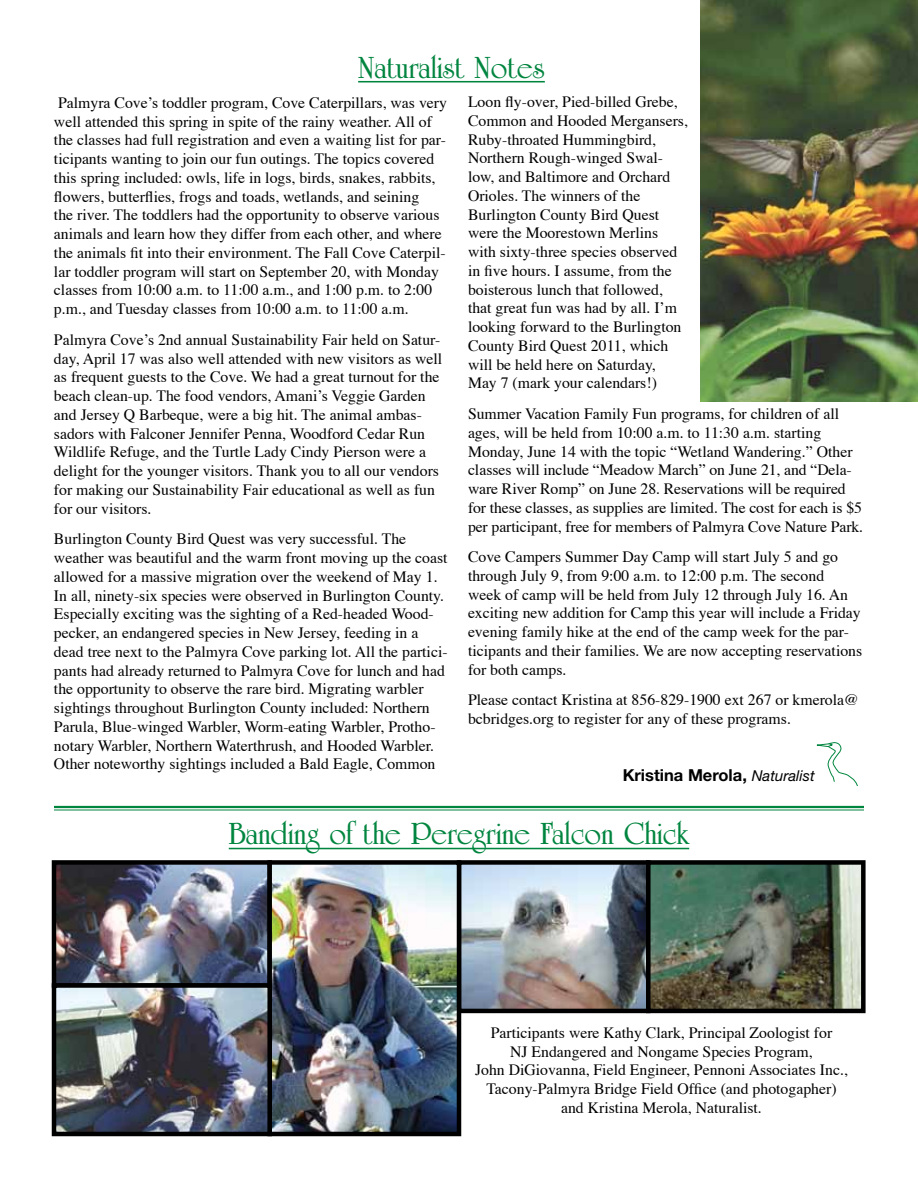
<style>
.page{position:relative;width:918px;height:1188px;background:#fff}
.page>*{position:absolute;margin:0;border:0;box-sizing:border-box;transform-origin:0 0}
.t1{font:700 33px "University Roman BT";color:#00853f}
.t2{font:700 16.5px "Helvetica Neue";color:#000}
.t3{font:15.75px/18.8px "Times";color:#000}
.s1{font-weight:400;font-style:italic;font-size:15px}
</style>
<div class="page">
<img style="left:701px;top:0;width:217px;height:402px">
<svg style="left:816px;top:742px;width:42px;height:44px"></svg>
<hr style="left:358px;top:81px;width:187px;height:1px;background:#00853f">
<img style="left:57px;top:865px;width:399px;height:266px">
<div style="left:52px;top:860px;width:220px;height:128px;border:4px solid #000"></div>
<img style="left:462px;top:865px;width:399px;height:143px">
<div style="left:457px;top:860px;width:194px;height:153px;border:4px solid #000"></div>
<div style="left:267px;top:860px;width:194px;height:276px;border:4px solid #000"></div>
<div style="left:646px;top:860px;width:220px;height:153px;border:4px solid #000"></div>
<div style="left:52px;top:983px;width:220px;height:153px;border:4px solid #000"></div>
<hr style="left:54px;top:806px;width:810px;height:2px;background:#00853f">
<hr style="left:54px;top:810px;width:810px;height:1px;background:#00853f">
<hr style="left:229px;top:848px;width:460px;height:1px;background:#00853f">
<h1 class="t1" style="left:358px;top:47px;width:188px">Naturalist Notes</h1>
<p class="t3" style="left:54px;top:92px;width:395px">Palmyra Cove’s toddler program, Cove Caterpillars, was very well attended this spring in spite of the rainy weather. All of the classes had full registration and even a waiting list for par&shy;ticipants wanting to join our fun outings. The topics covered this spring included: owls, life in logs, birds, snakes, rabbits, flowers, butterflies, frogs and toads, wetlands, and seining<br>the river. The toddlers had the opportunity to observe various animals and learn how they differ from each other, and where the animals fit into their environment. The Fall Cove Caterpil&shy;lar toddler program will start on September 20, with Monday classes from 10:00 a.m. to 11:00 a.m., and 1:00 p.m. to 2:00 p.m., and Tuesday classes from 10:00 a.m. to 11:00 a.m.</p>
<p class="t3" style="left:54px;top:329px;width:390px">Palmyra Cove’s 2nd annual Sustainability Fair held on Satur&shy;day, April 17 was also well attended with new visitors as well as frequent guests to the Cove. We had a great turnout for the beach clean-up. The food vendors, Amani’s Veggie Garden and Jersey Q Barbeque, were a big hit. The animal ambas&shy;sadors with Falconer Jennifer Penna, Woodford Cedar Run Wildlife Refuge, and the Turtle Lady Cindy Pierson were a delight for the younger visitors. Thank you to all our vendors for making our Sustainability Fair educational as well as fun for our visitors.</p>
<p class="t3" style="left:54px;top:528px;width:395px">Burlington County Bird Quest was very successful. The weather was beautiful and the warm front moving up the coast allowed for a massive migration over the weekend of May 1.<br>In all, ninety-six species were observed in Burlington County.<br>Especially exciting was the sighting of a Red-headed Wood&shy;pecker, an endangered species in New Jersey, feeding in a dead tree next to the Palmyra Cove parking lot. All the partici&shy;pants had already returned to Palmyra Cove for lunch and had the opportunity to observe the rare bird. Migrating warbler sightings throughout Burlington County included: Northern Parula, Blue-winged Warbler, Worm-eating Warbler, Protho&shy;notary Warbler, Northern Waterthrush, and Hooded Warbler.<br>Other noteworthy sightings included a Bald Eagle, Common</p>
<p class="t3" style="left:468px;top:91px;width:222px">Loon fly-over, Pied-billed Grebe,<br>Common and Hooded Mergansers,<br>Ruby-throated Hummingbird,<br>Northern Rough-winged Swal&shy;low, and Baltimore and Orchard<br>Orioles. The winners of the<br>Burlington County Bird Quest were the Moorestown Merlins with sixty-three species observed in five hours. I assume, from the boisterous lunch that followed, that great fun was had by all. I’m looking forward to the Burlington<br>County Bird Quest 2011, which will be held here on Saturday,<br>May 7 (mark your calendars!)</p>
<p class="t3" style="left:468px;top:403px;width:397px">Summer Vacation Family Fun programs, for children of all ages, will be held from 10:00 a.m. to 11:30 a.m. starting Monday, June 14 with the topic “Wetland Wandering.” Other classes will include “Meadow March” on June 21, and “Dela&shy;ware River Romp” on June 28. Reservations will be required for these classes, as supplies are limited. The cost for each is $5 per participant, free for members of Palmyra Cove Nature Park.</p>
<p class="t3" style="left:468px;top:546px;width:396px">Cove Campers Summer Day Camp will start July 5 and go through July 9, from 9:00 a.m. to 12:00 p.m. The second<br>week of camp will be held from July 12 through July 16. An exciting new addition for Camp this year will include a Friday evening family hike at the end of the camp week for the par&shy;ticipants and their families. We are now accepting reservations for both camps.</p>
<p class="t3" style="left:468px;top:689px;width:392px">Please contact Kristina at 856-829-1900 ext 267 or kmerola@ bcbridges.org to register for any of these programs.</p>
<p class="t2" style="left:623px;top:765px;width:194px">Kristina Merola, <span class="s1">Naturalist</span></p>
<h1 class="t1" style="left:229px;top:814px;width:462px">Banding of the Peregrine Falcon Chick</h1>
<p class="t3" style="left:475px;top:1022px;width:374px;text-align:center">Participants were Kathy Clark, Principal Zoologist for<br>NJ Endangered and Nongame Species Program,<br>John DiGiovanna, Field Engineer, Pennoni Associates Inc., Tacony-Palmyra Bridge Field Office (and photogapher) and Kristina Merola, Naturalist.</p>
</div>
